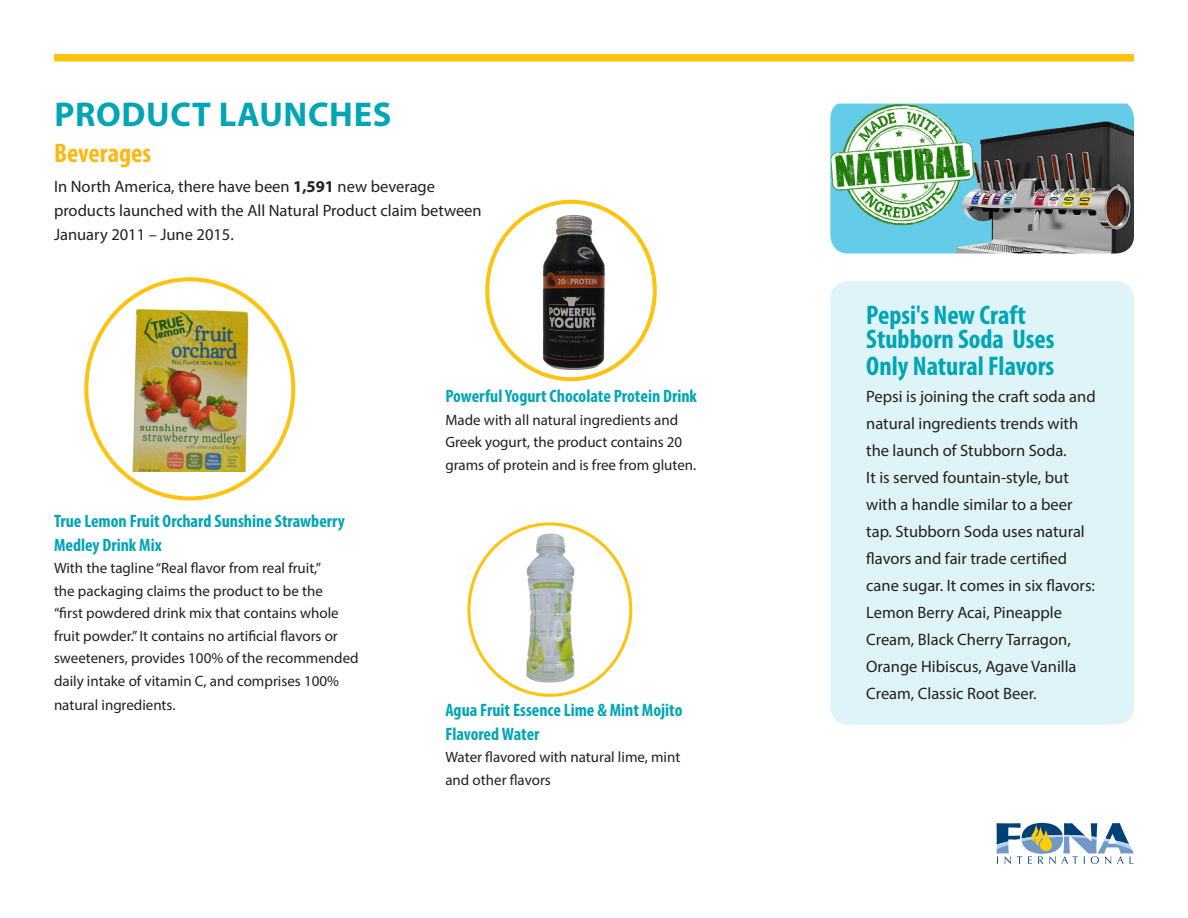
<style>
.page{position:relative;width:1188px;height:918px;background:#fff}
.page>*{position:absolute;margin:0;border:0;box-sizing:border-box;transform-origin:0 0}
.t1{font:700 34.5px "Myriad Pro";letter-spacing:.02em;color:#00a5b6}
.Body{font:700 condensed 27px/24px "Myriad Pro";color:#00a5b6}
.Body-2{font:700 condensed 27px "Myriad Pro";color:#fcb814}
.Body-3{font:700 condensed 18px/24px "Myriad Pro";color:#00a5b6}
.Body-4{font:16.5px/27px "Myriad Pro";color:#231f20}
.Body-5{font:15px/22.5px "Myriad Pro";color:#231f20}
.s1{font-weight:700}
</style>
<div class="page">
<svg style="left:997px;top:823px;width:137px;height:41px"></svg>
<div style="left:830px;top:281px;width:304px;height:444px;background:#def4f8;border-radius:18px"></div>
<div style="left:54px;top:54px;width:1080px;height:8px;background:#fec210"></div>
<img style="left:830px;top:104px;width:304px;height:150px">
<img style="left:521px;top:529px;width:57px;height:154px">
<img style="left:534px;top:212px;width:75px;height:161px">
<div style="left:485px;top:200px;width:172px;height:181px;border:4px solid #fec210;border-radius:50%"></div>
<img style="left:132px;top:309px;width:117px;height:162px">
<p class="t1" style="left:54px;top:92px;width:339px">PRODUCT LAUNCHES</p>
<p class="Body-2" style="left:54px;top:136px;width:99px">Beverages</p>
<p class="Body-4" style="left:54px;top:175px;width:429px;line-height:24px">In North America, there have been <span class="s1">1,591</span> new beverage products launched with the All Natural Product claim between<br>January 2011 – June 2015.</p>
<p class="Body-3" style="left:54px;top:508px;width:292px">True Lemon Fruit Orchard Sunshine Strawberry<br>Medley Drink Mix</p>
<p class="Body-5" style="left:54px;top:556px;width:306px">With the tagline “Real flavor from real fruit,”<br>the packaging claims the product to be the<br>“first powdered drink mix that contains whole fruit powder.” It contains no artificial flavors or sweeteners, provides 100% of the recommended daily intake of vitamin C, and comprises 100%</p>
<p class="Body-5" style="left:54px;top:693px;width:123px">natural ingredients.</p>
<p class="Body-3" style="left:445px;top:384px;width:253px">Powerful Yogurt Chocolate Protein Drink</p>
<p class="Body-5" style="left:445px;top:408px;width:252px">Made with all natural ingredients and<br>Greek yogurt, the product contains 20 grams of protein and is free from gluten.</p>
<p class="Body-3" style="left:445px;top:697px;width:239px">Agua Fruit Essence Lime &amp; Mint Mojito<br>Flavored Water</p>
<p class="Body-5" style="left:445px;top:746px;width:236px">Water flavored with natural lime, mint and other flavors</p>
<p class="Body" style="left:866px;top:303px;width:190px">Pepsi's New Craft<br>Stubborn Soda Uses</p>
<p class="Body" style="left:866px;top:354px;width:190px">Only Natural Flavors</p>
<p class="Body-4" style="left:866px;top:383px;width:231px">Pepsi is joining the craft soda and natural ingredients trends with the launch of Stubborn Soda.<br>It is served fountain-style, but with a handle similar to a beer tap. Stubborn Soda uses natural flavors and fair trade certified cane sugar. It comes in six flavors:<br>Lemon Berry Acai, Pineapple<br>Cream, Black Cherry Tarragon,<br>Orange Hibiscus, Agave Vanilla<br>Cream, Classic Root Beer.</p>
</div>
